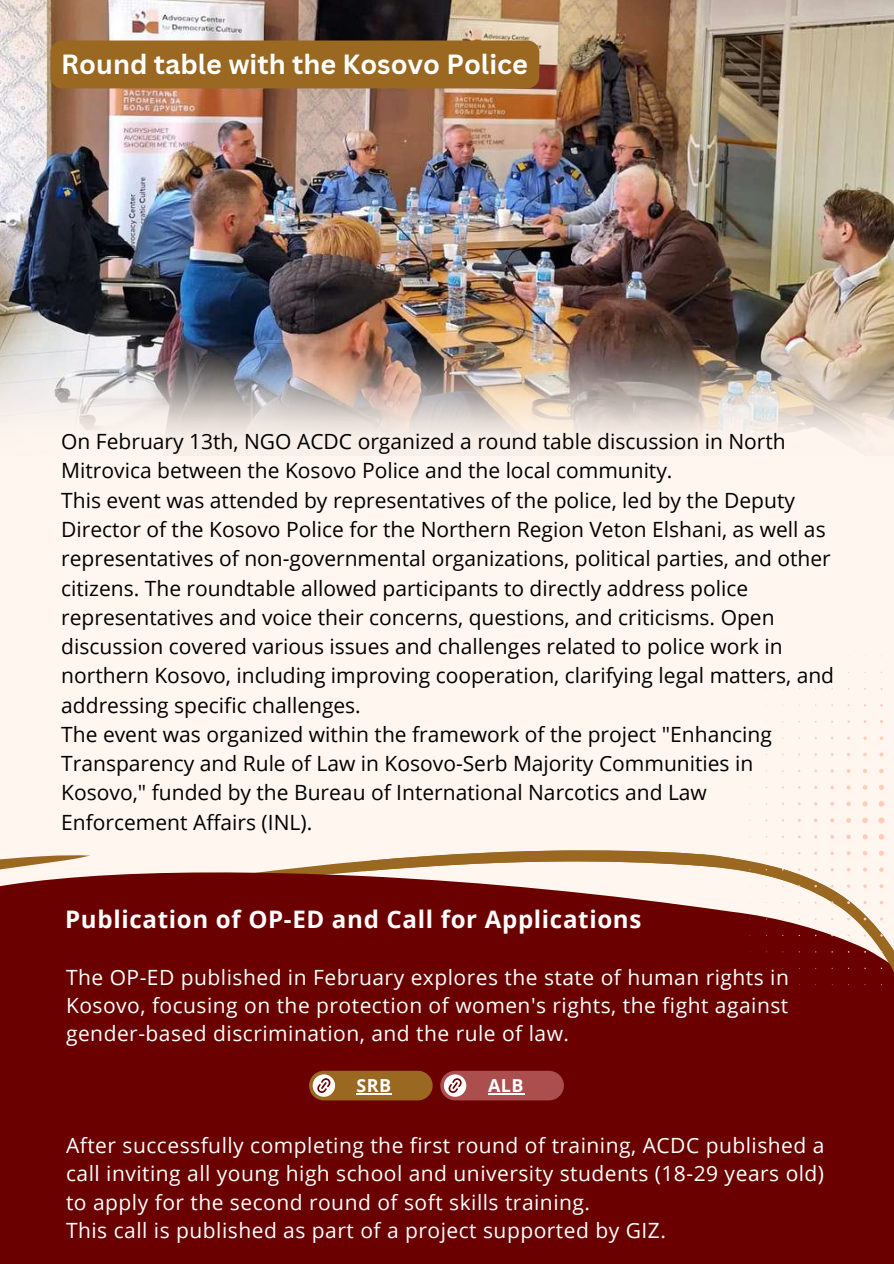
<style>
.page{position:relative;width:894px;height:1264px;background:#fff}
.page>*{position:absolute;margin:0;border:0;box-sizing:border-box;transform-origin:0 0}
.t1{font:700 27px "Canva Sans";color:#fff}
.t2{font:700 24.15px "Open Sans";letter-spacing:.025em;color:#fff}
.t3{font:21px/29.2px "Open Sans";color:#000}
.t4{font:21px/28.2px "Open Sans";letter-spacing:.025em;color:#fff;text-align:justify}
.t5{font:700 18px "Open Sans";letter-spacing:.025em;color:#fff}
</style>
<div class="page">
<div style="left:0;top:0;width:893px;height:1263px;background:#fff6ef"></div>
<img style="left:0;top:0;width:893px;height:322px">
<svg style="left:0;top:850px;width:769px;height:413px;background:#73100e"></svg>
<svg style="left:0;top:850px;width:98px;height:98px"></svg>
<div style="left:769px;top:985px;width:124px;height:278px;background:#6a0000"></div>
<svg style="left:749px;top:655px;width:144px;height:330px"></svg>
<div style="left:50px;top:40px;width:489px;height:48px;background:#9a6821;border-radius:12px"></div>
<img style="left:0;top:322px;width:893px;height:114px">
<div style="left:309px;top:1070px;width:123px;height:30px;background:#9a6821;border-radius:15px"></div>
<div style="left:312px;top:1074px;width:23px;height:22px;background:#fff;border-radius:50%"></div>
<svg style="left:317px;top:1078px;width:14px;height:15px"></svg>
<div style="left:440px;top:1070px;width:123px;height:30px;background:#ad4e4e;border-radius:15px"></div>
<div style="left:444px;top:1074px;width:22px;height:22px;background:#fff;border-radius:50%"></div>
<svg style="left:448px;top:1078px;width:14px;height:15px"></svg>
<hr style="left:356px;top:1093px;width:35px;height:1px;background:#fff">
<hr style="left:488px;top:1093px;width:36px;height:1px;background:#fff">
<p class="t1" style="left:61px;top:45px;width:468px">Round table with the Kosovo Police</p>
<p class="t3" style="left:61px;top:426px;width:774px">On February 13th, NGO ACDC organized a round table discussion in North Mitrovica between the Kosovo Police and the local community.<br>This event was attended by representatives of the police, led by the Deputy Director of the Kosovo Police for the Northern Region Veton Elshani, as well as representatives of non-governmental organizations, political parties, and other citizens. The roundtable allowed participants to directly address police representatives and voice their concerns, questions, and criticisms. Open discussion covered various issues and challenges related to police work in northern Kosovo, including improving cooperation, clarifying legal matters, and addressing specific challenges.<br>The event was organized within the framework of the project "Enhancing Transparency and Rule of Law in Kosovo-Serb Majority Communities in Kosovo," funded by the Bureau of International Narcotics and Law Enforcement Affairs (INL).</p>
<p class="t2" style="left:65px;top:902px;width:577px">Publication of OP-ED and Call for Applications</p>
<p class="t4" style="left:66px;top:962px;width:724px">The OP-ED published in February explores the state of human rights in Kosovo, focusing on the protection of women's rights, the fight against gender-based discrimination, and the rule of law.</p>
<p class="t5" style="left:356px;top:1073px;width:36px">SRB</p>
<p class="t5" style="left:488px;top:1073px;width:37px">ALB</p>
<p class="t4" style="left:66px;top:1131px;width:759px;text-align:left">After successfully completing the first round of training, ACDC published a call inviting all young high school and university students (18-29 years old) to apply for the second round of soft skills training.<br>This call is published as part of a project supported by GIZ.</p>
</div>
